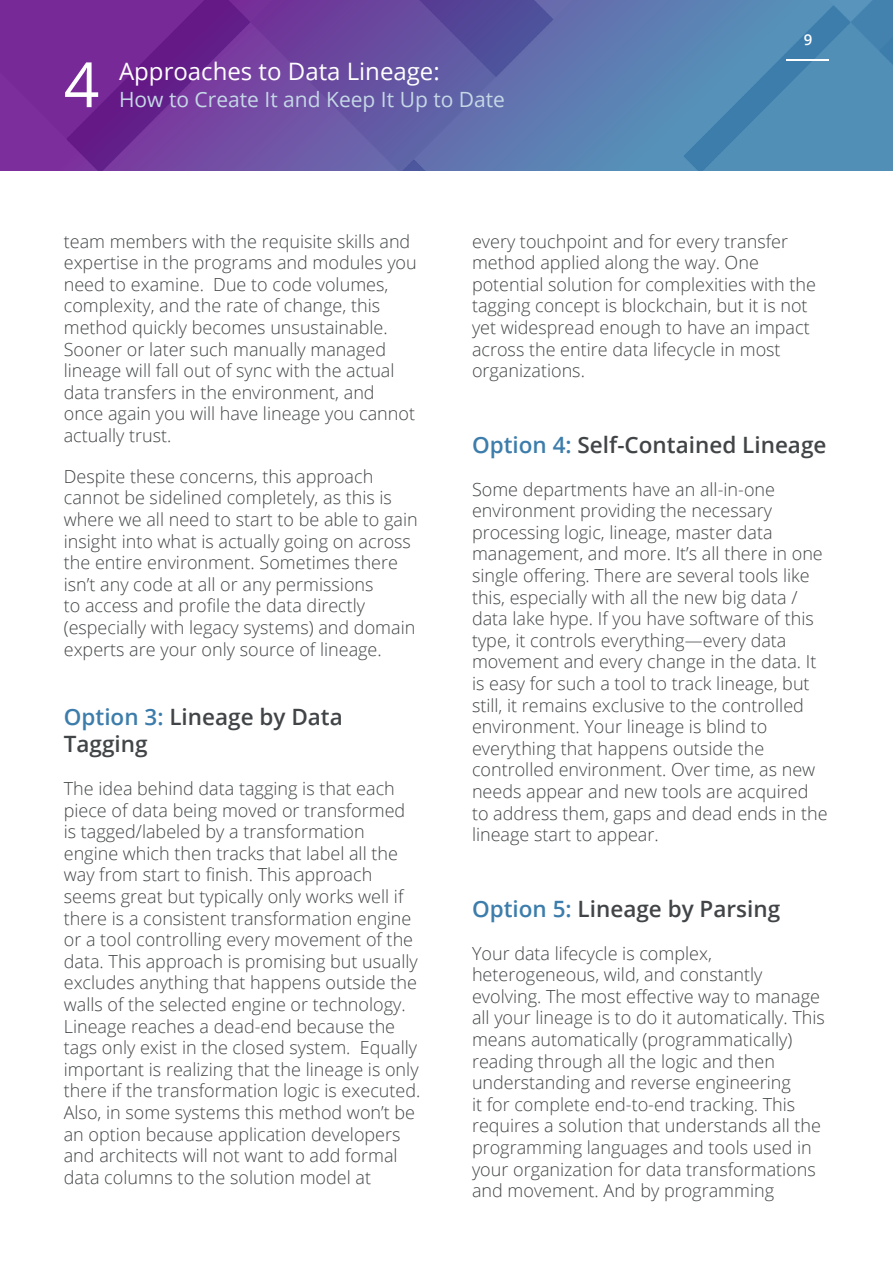
<style>
.page{position:relative;width:893px;height:1263px;background:#fff}
.page>*{position:absolute;margin:0;border:0;box-sizing:border-box;transform-origin:0 0}
.t1{font:62.25px "Open Sans";color:#fff}
.t2{font:24px "Open Sans";color:#fff}
.t3{font:600 22.5px/27px "Open Sans";color:#424547}
.t4{font:21px "Open Sans";color:#c5d8e6}
.t5{font:300 18px/21.6px "Open Sans";color:#424547}
.t6{font:600 15px "Open Sans";color:#fff}
.s1{color:#3d7dab}
</style>
<div class="page">
<img style="left:0;top:0;width:893px;height:170px">
<hr style="left:787px;top:59px;width:42px;height:2px;background:#fff">
<p class="t1" style="left:64px;top:42px;width:37px">4</p>
<p class="t2" style="left:119px;top:55px;width:322px">Approaches to Data Lineage:</p>
<p class="t4" style="left:119px;top:85px;width:387px">How to Create It and Keep It Up to Date</p>
<p class="t6" style="left:804px;top:30px;width:10px">9</p>
<p class="t5" style="left:64px;top:230px;width:355px">team members with the requisite skills and expertise in the programs and modules you need to examine. Due to code volumes, complexity, and the rate of change, this method quickly becomes unsustainable.<br>Sooner or later such manually managed lineage will fall out of sync with the actual data transfers in the environment, and once again you will have lineage you cannot actually trust.</p>
<p class="t5" style="left:64px;top:465px;width:356px">Despite these concerns, this approach cannot be sidelined completely, as this is where we all need to start to be able to gain insight into what is actually going on across the entire environment. Sometimes there isn’t any code at all or any permissions<br>to access and profile the data directly (especially with legacy systems) and domain experts are your only source of lineage.</p>
<p class="t3" style="left:64px;top:703px;width:281px"><span class="s1">Option 3:</span> Lineage by Data<br>Tagging</p>
<p class="t5" style="left:64px;top:777px;width:358px">The idea behind data tagging is that each piece of data being moved or transformed is tagged/labeled by a transformation engine which then tracks that label all the way from start to finish. This approach seems great but typically only works well if there is a consistent transformation engine or a tool controlling every movement of the data. This approach is promising but usually excludes anything that happens outside the walls of the selected engine or technology.<br>Lineage reaches a dead-end because the tags only exist in the closed system. Equally important is realizing that the lineage is only there if the transformation logic is executed.<br>Also, in some systems this method won’t be an option because application developers and architects will not want to add formal data columns to the solution model at</p>
<p class="t5" style="left:472px;top:230px;width:346px">every touchpoint and for every transfer method applied along the way. One potential solution for complexities with the tagging concept is blockchain, but it is not yet widespread enough to have an impact across the entire data lifecycle in most organizations.</p>
<p class="t3" style="left:472px;top:431px;width:356px"><span class="s1">Option 4:</span> Self-Contained Lineage</p>
<p class="t5" style="left:472px;top:478px;width:357px">Some departments have an all-in-one environment providing the necessary processing logic, lineage, master data management, and more. It’s all there in one single offering. There are several tools like this, especially with all the new big data / data lake hype. If you have software of this type, it controls everything—every data movement and every change in the data. It is easy for such a tool to track lineage, but still, it remains exclusive to the controlled environment. Your lineage is blind to everything that happens outside the controlled environment. Over time, as new needs appear and new tools are acquired to address them, gaps and dead ends in the lineage start to appear.</p>
<p class="t3" style="left:472px;top:895px;width:310px"><span class="s1">Option 5:</span> Lineage by Parsing</p>
<p class="t5" style="left:472px;top:942px;width:354px">Your data lifecycle is complex, heterogeneous, wild, and constantly evolving. The most effective way to manage all your lineage is to do it automatically. This means automatically (programmatically) reading through all the logic and then understanding and reverse engineering<br>it for complete end-to-end tracking. This requires a solution that understands all the programming languages and tools used in your organization for data transformations and movement. And by programming</p>
</div>
